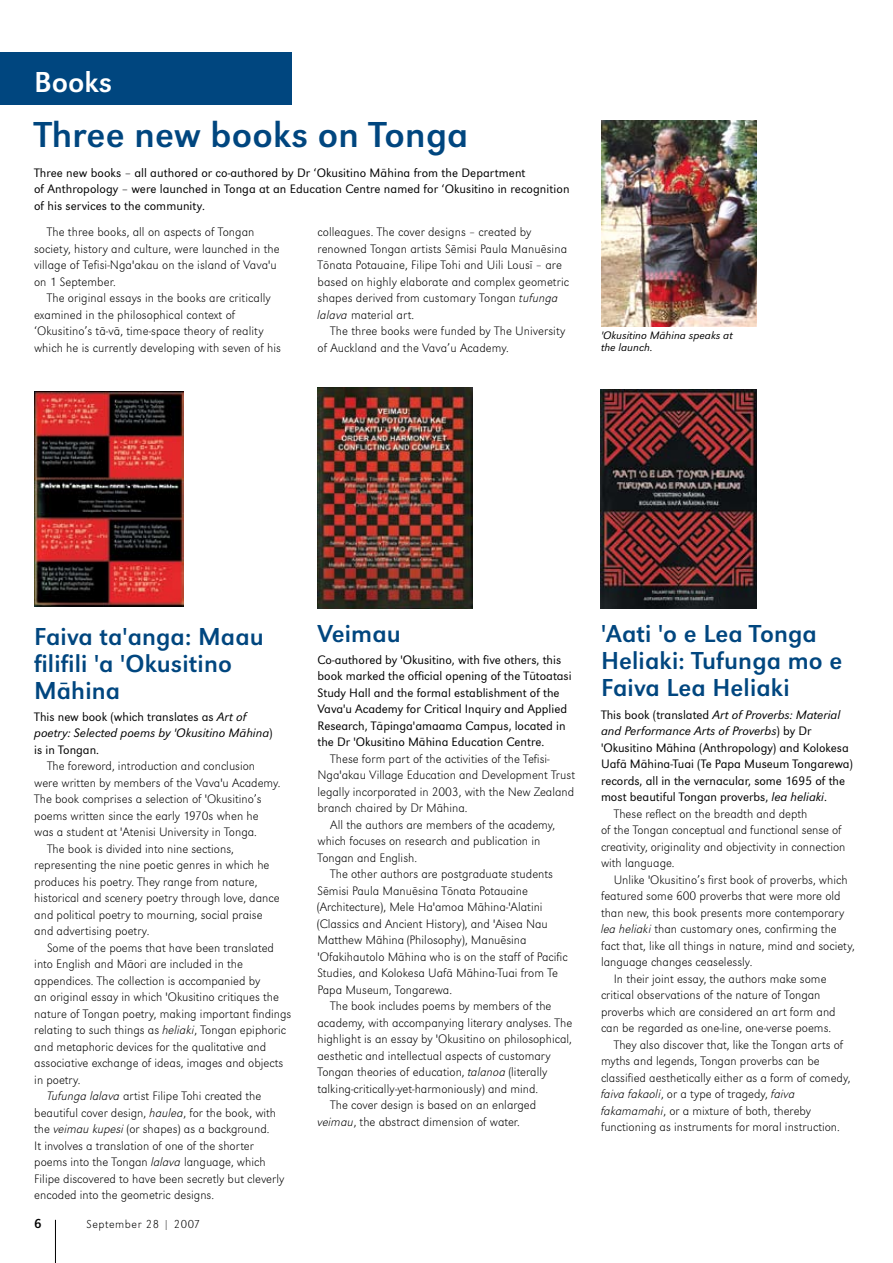
<style>
.page{position:relative;width:893px;height:1263px;background:#fff}
.page>*{position:absolute;margin:0;border:0;box-sizing:border-box;transform-origin:0 0}
.t1{font:37.5px "Grot Macron Reg";letter-spacing:.005em;color:#00467f}
.t2{font:30px "Grot Macron Reg";color:#fff}
.t3{font:25.5px/27px "Grot Macron Reg";letter-spacing:.005em;color:#00467f}
.t4{font:13.5px "Grot Macron Reg";color:#000}
.t5{font:12.75px/16.5px "Grot Macron Extra Lt";color:#000}
.t6{font:300 12.75px/16.5px "Grot Macron";color:#000}
.t7{font:12.75px/16.5px "Grot Macron Light Ita";color:#000}
.t8{font:12px "Grot Macron Extra Lt";letter-spacing:.05em;color:#000}
.t9{font:11.25px/12px "Grot Macron Light Ita";letter-spacing:.005em;color:#000}
.s1{font-family:"Grot Macron Extra Lt Ita"}
.s2{font-family:"Grot Macron Light Ita";font-weight:400}
.s3{font-family:"Grot Macron";font-weight:300}
</style>
<div class="page">
<hr style="left:55px;top:1220px;width:1px;height:43px;background:#000">
<div style="left:0;top:52px;width:292px;height:53px;background:#00467f"></div>
<img style="left:317px;top:387px;width:155px;height:221px">
<img style="left:601px;top:389px;width:156px;height:219px">
<img style="left:34px;top:391px;width:150px;height:215px">
<img style="left:601px;top:121px;width:155px;height:206px">
<h2 class="t2" style="left:34px;top:65px;width:80px">Books</h2>
<h1 class="t1" style="left:34px;top:113px;width:436px">Three new books on Tonga</h1>
<p class="t6" style="left:34px;top:164px;width:537px">Three new books – all authored or co-authored by Dr ‘Okusitino Māhina from the Department<br>of Anthropology – were launched in Tonga at an Education Centre named for ‘Okusitino in recognition of his services to the community.</p>
<p class="t5" style="left:34px;top:224px;width:247px;text-indent:13px">The three books, all on aspects of Tongan society, history and culture, were launched in the village of Tefisi-Nga'akau on the island of Vava'u on 1 September.</p>
<p class="t5" style="left:34px;top:290px;width:248px;text-indent:13px">The original essays in the books are critically examined in the philosophical context of ‘Okusitino’s tā-vā, time-space theory of reality which he is currently developing with seven of his</p>
<p class="t5" style="left:317px;top:224px;width:253px">colleagues. The cover designs – created by renowned Tongan artists Sēmisi Paula Manuēsina Tōnata Potauaine, Filipe Tohi and Uili Lousī – are based on highly elaborate and complex geometric shapes derived from customary Tongan <span class="s1">tufunga lalava</span> material art.</p>
<p class="t5" style="left:317px;top:323px;width:250px;text-indent:13px">The three books were funded by The University of Auckland and the Vava’u Academy.</p>
<p class="t9" style="left:601px;top:329px;width:133px">'Okusitino Mähina speaks at the launch.</p>
<h3 class="t3" style="left:34px;top:623px;width:231px">Faiva ta'anga: Maau filifili 'a 'Okusitino<br>Māhina</h3>
<p class="t6" style="left:34px;top:709px;width:214px">This new book (which translates as <span class="s2">Art of</span></p>
<p class="t7" style="left:34px;top:725px;width:240px">poetry: Selected poems by 'Okusitino Māhina<span class="s3">)</span></p>
<p class="t6" style="left:34px;top:742px;width:66px">is in Tongan.</p>
<p class="t5" style="left:47px;top:758px;width:210px">The foreword, introduction and conclusion</p>
<p class="t5" style="left:34px;top:774px;width:248px">were written by members of the Vava'u Academy.</p>
<p class="t5" style="left:34px;top:791px;width:229px">The book comprises a selection of 'Okusitino’s</p>
<p class="t5" style="left:34px;top:807px;width:226px">poems written since the early 1970s when he</p>
<p class="t5" style="left:34px;top:824px;width:224px">was a student at 'Atenisi University in Tonga.</p>
<p class="t5" style="left:47px;top:840px;width:188px">The book is divided into nine sections,</p>
<p class="t5" style="left:34px;top:857px;width:237px">representing the nine poetic genres in which he</p>
<p class="t5" style="left:34px;top:873px;width:225px">produces his poetry. They range from nature,</p>
<p class="t5" style="left:34px;top:890px;width:247px">historical and scenery poetry through love, dance</p>
<p class="t5" style="left:34px;top:906px;width:230px">and political poetry to mourning, social praise</p>
<p class="t5" style="left:34px;top:923px;width:117px">and advertising poetry.</p>
<p class="t5" style="left:47px;top:939px;width:228px">Some of the poems that have been translated</p>
<p class="t5" style="left:34px;top:956px;width:210px">into English and Māori are included in the</p>
<p class="t5" style="left:34px;top:972px;width:228px">appendices. The collection is accompanied by</p>
<p class="t5" style="left:34px;top:989px;width:246px">an original essay in which 'Okusitino critiques the</p>
<p class="t5" style="left:34px;top:1005px;width:259px">nature of Tongan poetry, making important findings</p>
<p class="t5" style="left:34px;top:1022px;width:253px">relating to such things as <span class="s1">heliaki</span>, Tongan epiphoric</p>
<p class="t5" style="left:34px;top:1038px;width:233px">and metaphoric devices for the qualitative and</p>
<p class="t5" style="left:34px;top:1055px;width:250px">associative exchange of ideas, images and objects</p>
<p class="t5" style="left:34px;top:1071px;width:48px">in poetry.</p>
<p class="t5" style="left:47px;top:1088px;width:216px"><span class="s1">Tufunga lalava</span> artist Filipe Tohi created the</p>
<p class="t5" style="left:34px;top:1104px;width:243px">beautiful cover design, <span class="s1">haulea</span>, for the book, with</p>
<p class="t5" style="left:34px;top:1121px;width:237px">the <span class="s1">veimau kupesi</span> (or shapes) as a background.</p>
<p class="t5" style="left:34px;top:1137px;width:221px">It involves a translation of one of the shorter</p>
<p class="t5" style="left:34px;top:1154px;width:233px">poems into the Tongan <span class="s1">lalava</span> language, which</p>
<p class="t5" style="left:34px;top:1170px;width:252px">Filipe discovered to have been secretly but cleverly</p>
<p class="t5" style="left:34px;top:1187px;width:181px">encoded into the geometric designs.</p>
<p class="t4" style="left:34px;top:1216px;width:9px">6</p>
<p class="t8" style="left:87px;top:1217px;width:115px">September 28 | 2007</p>
<h3 class="t3" style="left:317px;top:620px;width:85px">Veimau</h3>
<p class="t6" style="left:317px;top:652px;width:256px">Co-authored by 'Okusitino, with five others, this book marked the official opening of the Tūtoatasi Study Hall and the formal establishment of the Vava'u Academy for Critical Inquiry and Applied Research, Tāpinga'amaama Campus, located in the Dr 'Okusitino Māhina Education Centre.</p>
<p class="t5" style="left:330px;top:750px;width:221px">These form part of the activities of the Tefisi-</p>
<p class="t5" style="left:317px;top:767px;width:259px">Nga'akau Village Education and Development Trust</p>
<p class="t5" style="left:317px;top:783px;width:258px">legally incorporated in 2003, with the New Zealand</p>
<p class="t5" style="left:317px;top:800px;width:152px">branch chaired by Dr Māhina.</p>
<p class="t5" style="left:330px;top:816px;width:226px">All the authors are members of the academy,</p>
<p class="t5" style="left:317px;top:833px;width:224px">which focuses on research and publication in</p>
<p class="t5" style="left:317px;top:849px;width:101px">Tongan and English.</p>
<p class="t5" style="left:330px;top:866px;width:224px">The other authors are postgraduate students</p>
<p class="t5" style="left:317px;top:882px;width:212px">Sēmisi Paula Manuēsina Tōnata Potauaine</p>
<p class="t5" style="left:317px;top:899px;width:227px">(Architecture), Mele H a'amoa Māhina-'Alatini</p>
<p class="t5" style="left:317px;top:915px;width:232px">(Classics and Ancient H istory), and 'Aisea Nau</p>
<p class="t5" style="left:317px;top:932px;width:211px">Matthew Māhina (Philosophy), Manuēsina</p>
<p class="t5" style="left:317px;top:948px;width:252px">'Ofakihautolo Māhina who is on the staff of Pacific</p>
<p class="t5" style="left:317px;top:965px;width:242px">Studies, and Kolokesa Uafā Māhina-Tuai from Te</p>
<p class="t5" style="left:317px;top:981px;width:136px">Papa Museum, Tongarewa.</p>
<p class="t5" style="left:330px;top:998px;width:223px">The book includes poems by members of the</p>
<p class="t5" style="left:317px;top:1014px;width:256px">academy, with accompanying literary analyses. The</p>
<p class="t5" style="left:317px;top:1031px;width:256px">highlight is an essay by 'Okusitino on philosophical,</p>
<p class="t5" style="left:317px;top:1047px;width:235px">aesthetic and intellectual aspects of customary</p>
<p class="t5" style="left:317px;top:1064px;width:232px">Tongan theories of education, <span class="s1">talanoa</span> (literally</p>
<p class="t5" style="left:317px;top:1080px;width:222px">talking-critically-yet-harmoniously) and mind.</p>
<p class="t5" style="left:330px;top:1097px;width:208px">The cover design is based on an enlarged</p>
<p class="t5" style="left:317px;top:1113px;width:204px"><span class="s1">veimau</span>, the abstract dimension of water.</p>
<h3 class="t3" style="left:601px;top:620px;width:243px">'Aati 'o e Lea Tonga<br>Heliaki: Tufunga mo e<br>Faiva Lea Heliaki</h3>
<p class="t7" style="left:601px;top:706px;width:241px"><span class="s3">This book (translated</span> Art of Proverbs: Material and Performance Arts of Proverbs<span class="s3">) by Dr</span></p>
<p class="t6" style="left:601px;top:739px;width:253px">'Okusitino Māhina (Anthropology) and Kolokesa Uafā Māhina-Tuai (Te Papa Museum Tongarewa) records, all in the vernacular, some 1695 of the most beautiful Tongan proverbs, <span class="s2">lea heliaki</span>.</p>
<p class="t5" style="left:601px;top:805px;width:246px;text-indent:13px">These reflect on the breadth and depth<br>of the Tongan conceptual and functional sense of creativity, originality and objectivity in connection with language.</p>
<p class="t5" style="left:614px;top:871px;width:235px">Unlike 'Okusitino’s first book of proverbs, which</p>
<p class="t5" style="left:601px;top:888px;width:241px">featured some 600 proverbs that were more old</p>
<p class="t5" style="left:601px;top:904px;width:245px">than new, this book presents more contemporary</p>
<p class="t5" style="left:601px;top:921px;width:237px"><span class="s1">lea heliaki</span> than customary ones, confirming the</p>
<p class="t5" style="left:601px;top:937px;width:255px">fact that, like all things in nature, mind and society,</p>
<p class="t5" style="left:601px;top:954px;width:153px">language changes ceaselessly.</p>
<p class="t5" style="left:614px;top:970px;width:214px">I n their joint essay, the authors make some</p>
<p class="t5" style="left:601px;top:987px;width:221px">critical observations of the nature of Tongan</p>
<p class="t5" style="left:601px;top:1003px;width:236px">proverbs which are considered an art form and</p>
<p class="t5" style="left:601px;top:1020px;width:232px">can be regarded as one-line, one-verse poems.</p>
<p class="t5" style="left:614px;top:1036px;width:231px">They also discover that, like the Tongan arts of</p>
<p class="t5" style="left:601px;top:1053px;width:220px">myths and legends, Tongan proverbs can be</p>
<p class="t5" style="left:601px;top:1069px;width:251px">classified aesthetically either as a form of comedy,</p>
<p class="t5" style="left:601px;top:1086px;width:196px"><span class="s1">faiva fakaoli</span>, or a type of tragedy, <span class="s1">faiva</span></p>
<p class="t5" style="left:601px;top:1102px;width:212px"><span class="s1">fakamamahi</span>, or a mixture of both, thereby</p>
<p class="t5" style="left:601px;top:1119px;width:240px">functioning as instruments for moral instruction.</p>
</div>
